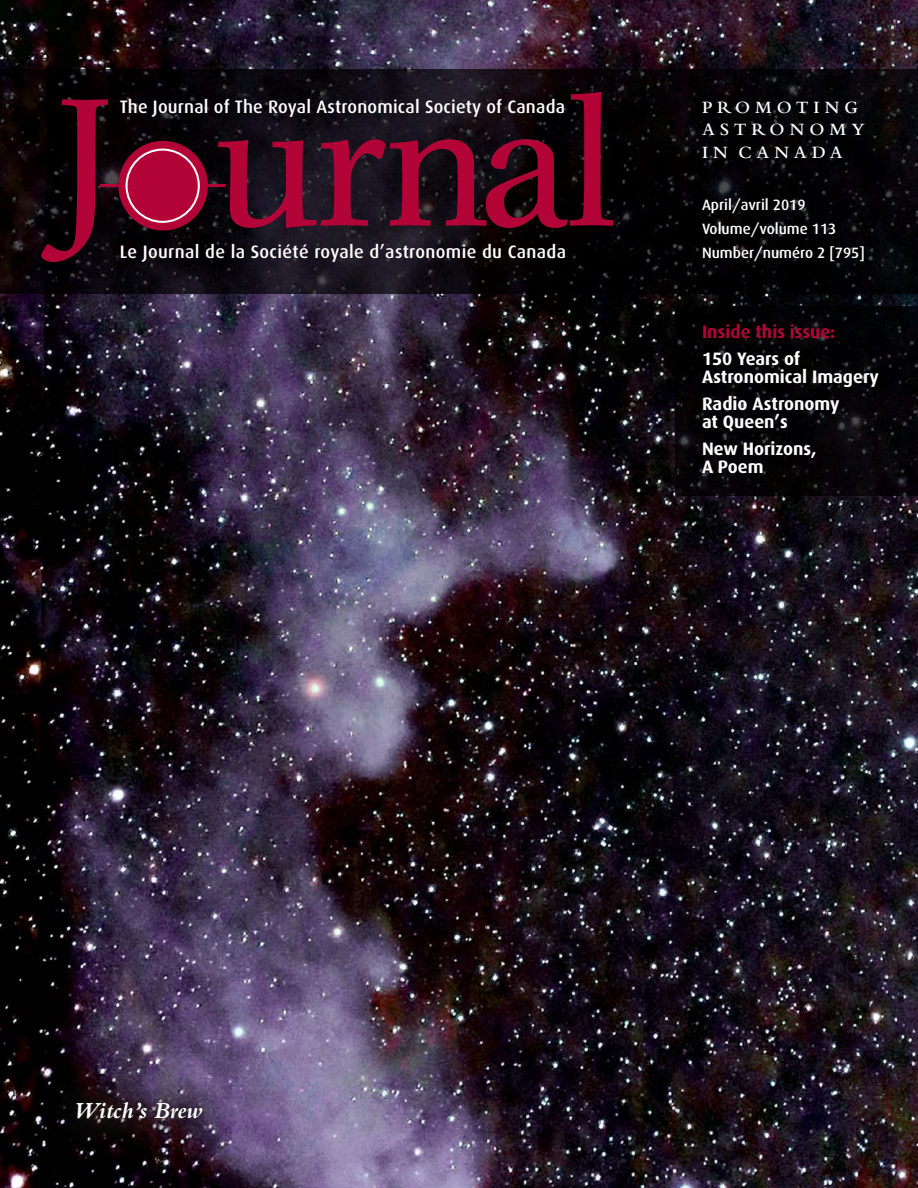
<style>
.page{position:relative;width:918px;height:1188px;background:#fff}
.page>*{position:absolute;margin:0;border:0;box-sizing:border-box;transform-origin:0 0}
.t1{font:italic 700 24px "Bembo";color:#fff}
.t2{font:500 18px "Dax";letter-spacing:.01em;color:#fff}
.t3{font:700 18px/18px "Dax";color:#fff}
.t4{font:600 18px/22.5px "Bembo";letter-spacing:.28em;color:#fff}
.t5{font:700 18px "Dax";color:#b30437}
.t6{font:500 15px/24px "Dax";color:#fff}
</style>
<div class="page">
<img style="left:0;top:0;width:918px;height:1188px">
<svg style="left:675px;top:306px;width:243px;height:190px;background:#050407"></svg>
<svg style="left:0;top:69px;width:918px;height:225px;background:#080609"></svg>
<svg style="left:41px;top:92px;width:573px;height:170px;background:#300918"></svg>
<svg style="left:126px;top:149px;width:74px;height:74px;background:#b11945"></svg>
<div style="left:44px;top:1068px;width:192px;height:85px;background:#231f20;opacity:.95"></div>
<div style="left:74px;top:1100px;width:130px;height:21px;background:#231f20;opacity:.95"></div>
<p class="t2" style="left:120px;top:97px;width:447px">The Journal of The Royal Astronomical Society of Canada</p>
<p class="t2" style="left:120px;top:241px;width:448px">Le Journal de la Société royale d’astronomie du Canada</p>
<p class="t4" style="left:702px;top:96px;width:164px">PROMOTING<br>ASTRONOMY<br>IN CANADA</p>
<p class="t6" style="left:702px;top:192px;width:164px">April/avril 2019<br>Volume/volume 113<br>Number/numéro 2 [795]</p>
<p class="t5" style="left:702px;top:321px;width:135px">Inside this issue:</p>
<p class="t3" style="left:702px;top:350px;width:178px">150 Years of<br>Astronomical Imagery</p>
<p class="t3" style="left:702px;top:395px;width:139px">Radio Astronomy at Queen’s</p>
<p class="t3" style="left:702px;top:440px;width:116px">New Horizons,<br>A Poem</p>
<h1 class="t1" style="left:74px;top:1097px;width:130px">Witch’s Brew</h1>
</div>
